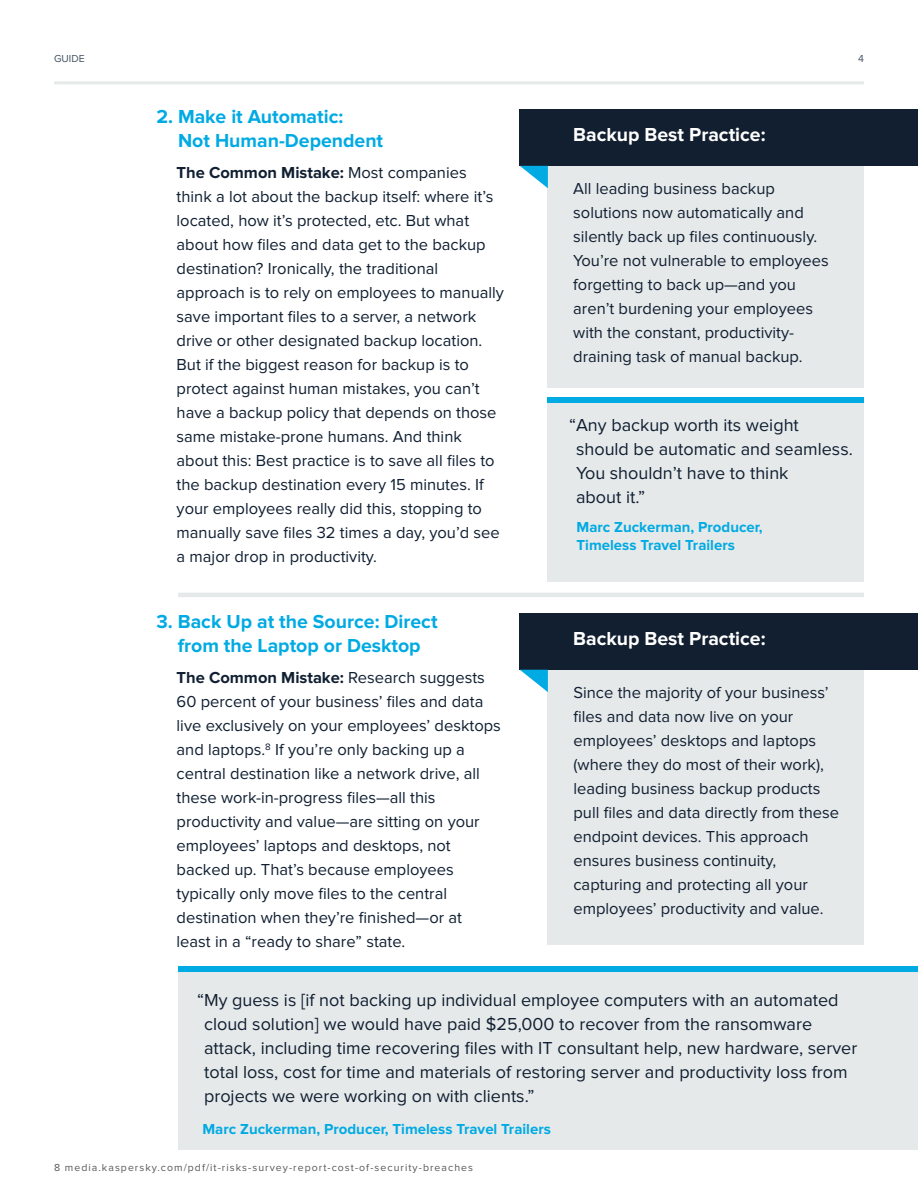
<style>
.page{position:relative;width:918px;height:1188px;background:#fff}
.page>*{position:absolute;margin:0;border:0;box-sizing:border-box;transform-origin:0 0}
.BODY_COPY__9_15{font:700 19.5px/24px "Proxima Nova";color:#00aae3}
.BODY_COPY__9_15-2{font:700 19.5px "Proxima Nova";color:#fff}
.BODY_COPY__9_15-3{font:18px/24px "Proxima Nova";color:#101f31}
.BODY_COPY__9_15-4{font:16.5px/24px "Proxima Nova";color:#101f31}
.BODY_COPY__9_15-5{font:700 15px/18px "Proxima Nova";color:#00aae3}
.Sources{font:10.5px "Proxima Nova";letter-spacing:.1em;color:#57585a}
.t1{font:10.5px "Proxima Nova";color:#435363}
.s1{font-weight:700}
</style>
<div class="page">
<hr style="left:54px;top:81px;width:810px;height:3px;background:#e6e9ea">
<div style="left:547px;top:398px;width:317px;height:183px;background:#e6e9ea"></div>
<div style="left:547px;top:397px;width:317px;height:5px;background:#00aae3"></div>
<div style="left:548px;top:109px;width:316px;height:279px;background:#e6e9ea"></div>
<div style="left:520px;top:109px;width:398px;height:57px;background:#121f30"></div>
<svg style="left:520px;top:166px;width:28px;height:22px"></svg>
<hr style="left:178px;top:593px;width:686px;height:4px;background:#e6e9ea">
<div style="left:548px;top:627px;width:316px;height:317px;background:#e6e9ea"></div>
<div style="left:520px;top:613px;width:398px;height:57px;background:#121f30"></div>
<svg style="left:520px;top:670px;width:28px;height:22px"></svg>
<div style="left:178px;top:966px;width:740px;height:183px;background:#e6e9ea"></div>
<div style="left:178px;top:966px;width:740px;height:5px;background:#00aae3"></div>
<p class="t1" style="left:54px;top:54px;width:32px">GUIDE</p>
<p class="t1" style="left:858px;top:54px;width:7px">4</p>
<p class="BODY_COPY__9_15" style="left:178px;top:105px;width:207px;text-indent:-22px">2. Make it Automatic:<br>Not Human-Dependent</p>
<p class="BODY_COPY__9_15-4" style="left:177px;top:161px;width:329px"><span class="s1">The Common Mistake:</span> Most companies think a lot about the backup itself: where it’s located, how it’s protected, etc. But what about how files and data get to the backup destination? Ironically, the traditional approach is to rely on employees to manually save important files to a server, a network drive or other designated backup location.<br>But if the biggest reason for backup is to protect against human mistakes, you can’t have a backup policy that depends on those same mistake-prone humans. And think about this: Best practice is to save all files to the backup destination every 15 minutes. If your employees really did this, stopping to manually save files 32 times a day, you’d see a major drop in productivity.</p>
<p class="BODY_COPY__9_15" style="left:156px;top:610px;width:283px;text-align:center">3. Back Up at the Source: Direct from the Laptop or Desktop</p>
<p class="BODY_COPY__9_15-4" style="left:177px;top:666px;width:326px"><span class="s1">The Common Mistake:</span> Research suggests 60 percent of your business’ files and data live exclusively on your employees’ desktops and laptops.<sup>8</sup> If you’re only backing up a central destination like a network drive, all these work-in-progress files—all this productivity and value—are sitting on your employees’ laptops and desktops, not backed up. That’s because employees typically only move files to the central destination when they’re finished—or at<br>least in a “ready to share” state.</p>
<p class="BODY_COPY__9_15-2" style="left:573px;top:124px;width:194px">Backup Best Practice:</p>
<p class="BODY_COPY__9_15-4" style="left:573px;top:177px;width:257px">All leading business backup solutions now automatically and silently back up files continuously.<br>You’re not vulnerable to employees forgetting to back up—and you aren’t burdening your employees with the constant, productivity&shy;draining task of manual backup.</p>
<p class="BODY_COPY__9_15-3" style="left:576px;top:414px;width:278px;text-indent:-7px">“Any backup worth its weight should be automatic and seamless.<br>You shouldn’t have to think<br>about it.”</p>
<p class="BODY_COPY__9_15-5" style="left:577px;top:519px;width:188px">Marc Zuckerman, Producer,<br>Timeless Travel Trailers</p>
<p class="BODY_COPY__9_15-2" style="left:573px;top:628px;width:194px">Backup Best Practice:</p>
<p class="BODY_COPY__9_15-4" style="left:573px;top:682px;width:267px">Since the majority of your business’ files and data now live on your employees’ desktops and laptops (where they do most of their work), leading business backup products pull files and data directly from these endpoint devices. This approach ensures business continuity, capturing and protecting all your employees’ productivity and value.</p>
<p class="BODY_COPY__9_15-3" style="left:204px;top:988px;width:655px;text-indent:-7px">“My guess is [if not backing up individual employee computers with an automated cloud solution] we would have paid $25,000 to recover from the ransomware attack, including time recovering files with IT consultant help, new hardware, server total loss, cost for time and materials of restoring server and productivity loss from projects we were working on with clients.”</p>
<p class="BODY_COPY__9_15-5" style="left:202px;top:1120px;width:350px">Marc Zuckerman, Producer, Timeless Travel Trailers</p>
<p class="Sources" style="left:54px;top:1163px;width:421px">8 media.kaspersky.com/pdf/it-risks-survey-report-cost-of-security-breaches</p>
</div>
